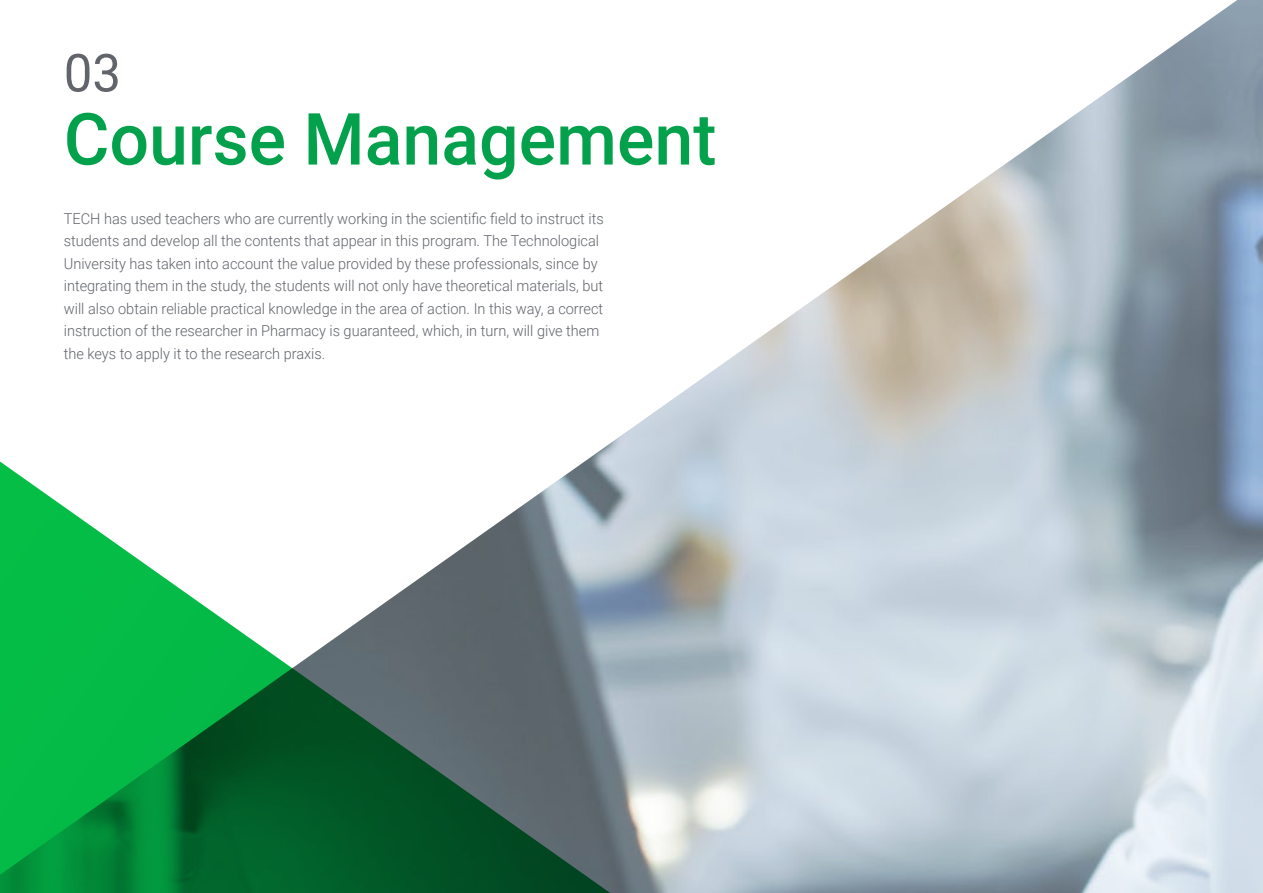
<style>
.page{position:relative;width:1263px;height:893px;background:#fff}
.page>*{position:absolute;margin:0;border:0;box-sizing:border-box;transform-origin:0 0}
.t1{font:500 72px "Roboto";color:#04a14d}
.t2{font:52.5px "Roboto";color:#61646a}
.t3{font:300 15px/22.5px "Roboto";color:#61646a}
</style>
<div class="page">
<img style="left:606px;top:0;width:657px;height:893px">
<svg style="left:0;top:446px;width:640px;height:447px"></svg>
<h2 class="t2" style="left:64px;top:36px;width:59px">03</h2>
<h1 class="t1" style="left:64px;top:89px;width:654px">Course Management</h1>
<p class="t3" style="left:64px;top:207px;width:541px">TECH has used teachers who are currently working in the scientific field to instruct its students and develop all the contents that appear in this program. The Technological University has taken into account the value provided by these professionals, since by integrating them in the study, the students will not only have theoretical materials, but will also obtain reliable practical knowledge in the area of action. In this way, a correct instruction of the researcher in Pharmacy is guaranteed, which, in turn, will give them the keys to apply it to the research praxis.</p>
</div>
